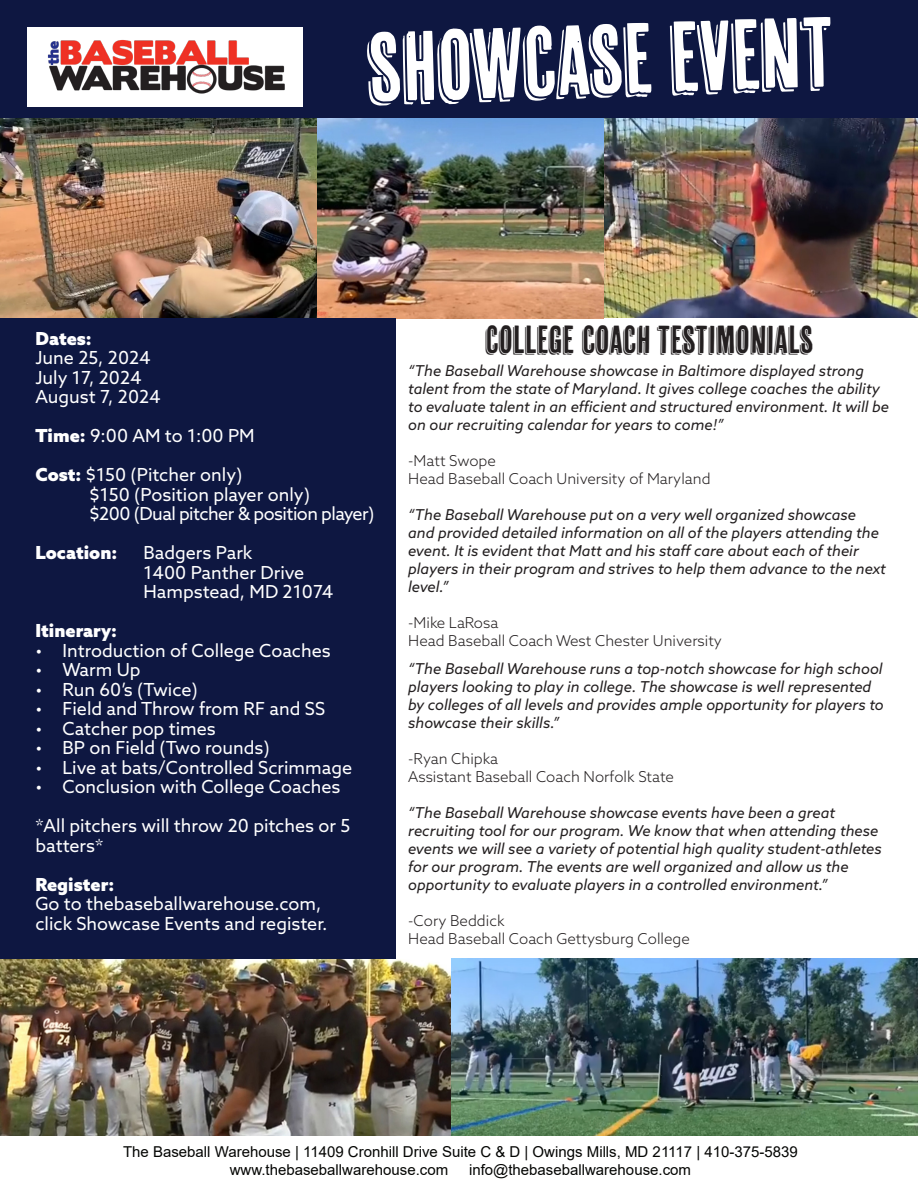
<style>
.page{position:relative;width:918px;height:1188px;background:#fff}
.page>*{position:absolute;margin:0;border:0;box-sizing:border-box;transform-origin:0 0}
.t1{font:99px "Cheap Pine";color:#fff}
.t2{font:39px "Cheap Pine";color:#231f20}
.t3{font:18px/19.5px "Azo Sans";color:#fff}
.t4{font:900 18px "Azo Sans";color:#fff}
.t5{font:18px "Azo Sans";letter-spacing:-.03em;color:#fff}
.t6{font:italic 15px/18px "Azo Sans";color:#231f20}
.t7{font:300 15px "Azo Sans";color:#231f20}
.t8{font:15px "Arial";color:#040503}
.s1{font-weight:900}
</style>
<div class="page">
<img style="left:0;top:118px;width:918px;height:200px">
<div style="left:0;top:0;width:918px;height:118px;background:#0e1741"></div>
<div style="left:27px;top:27px;width:275px;height:79px;background:#fff"></div>
<img style="left:47px;top:39px;width:238px;height:55px">
<img style="left:0;top:959px;width:451px;height:176px">
<img style="left:451px;top:958px;width:467px;height:177px">
<div style="left:0;top:318px;width:395px;height:640px;background:#0e1741"></div>
<p class="t1" style="left:366px;top:14px;width:469px;rotate:-2deg">SHOWCASE EVENT</p>
<p class="t4" style="left:35px;top:326px;width:58px">Dates:</p>
<p class="t3" style="left:35px;top:348px;width:117px">June 25, 2024<br>July 17, 2024</p>
<p class="t3" style="left:35px;top:387px;width:127px">August 7, 2024</p>
<p class="t3" style="left:35px;top:426px;width:221px"><span class="s1">Time:</span> 9:00 AM to 1:00 PM</p>
<p class="t3" style="left:35px;top:465px;width:209px"><span class="s1">Cost:</span> $150 (Pitcher only)</p>
<p class="t3" style="left:89px;top:484px;width:222px">$150 (Position player only)</p>
<p class="t5" style="left:89px;top:502px;width:287px">$200 (Dual pitcher &amp; position player)</p>
<p class="t4" style="left:35px;top:541px;width:83px">Location:</p>
<p class="t3" style="left:143px;top:543px;width:162px">Badgers Park<br>1400 Panther Drive</p>
<p class="t3" style="left:143px;top:582px;width:191px">Hampstead, MD 21074</p>
<p class="t4" style="left:35px;top:619px;width:83px">Itinerary:</p>
<p class="t3" style="left:35px;top:640px;width:297px">• Introduction of College Coaches</p>
<p class="t3" style="left:35px;top:660px;width:107px">• Warm Up</p>
<p class="t3" style="left:35px;top:679px;width:164px">• Run 60’s (Twice)</p>
<p class="t3" style="left:35px;top:699px;width:291px">• Field and Throw from RF and SS</p>
<p class="t3" style="left:35px;top:718px;width:182px">• Catcher pop times</p>
<p class="t3" style="left:35px;top:738px;width:236px">• BP on Field (Two rounds)</p>
<p class="t3" style="left:35px;top:757px;width:318px">• Live at bats/Controlled Scrimmage</p>
<p class="t3" style="left:35px;top:777px;width:307px">• Conclusion with College Coaches</p>
<p class="t3" style="left:35px;top:816px;width:316px">*All pitchers will throw 20 pitches or 5 batters*</p>
<p class="t4" style="left:35px;top:872px;width:80px">Register:</p>
<p class="t3" style="left:35px;top:894px;width:293px">Go to thebaseballwarehouse.com, click Showcase Events and register.</p>
<p class="t2" style="left:485px;top:318px;width:330px">COLLEGE COACH TESTIMONIALS</p>
<p class="t6" style="left:408px;top:362px;width:482px">“The Baseball Warehouse showcase in Baltimore displayed strong talent from the state of Maryland. It gives college coaches the ability to evaluate talent in an efficient and structured environment. It will be on our recruiting calendar for years to come!”</p>
<p class="t7" style="left:408px;top:451px;width:89px">-Matt Swope</p>
<p class="t7" style="left:408px;top:469px;width:304px">Head Baseball Coach University of Maryland</p>
<p class="t6" style="left:408px;top:506px;width:479px">“The Baseball Warehouse put on a very well organized showcase and provided detailed information on all of the players attending the event. It is evident that Matt and his staff care about each of their players in their program and strives to help them advance to the next level.”</p>
<p class="t7" style="left:408px;top:613px;width:92px">-Mike LaRosa</p>
<p class="t7" style="left:408px;top:631px;width:315px">Head Baseball Coach West Chester University</p>
<p class="t6" style="left:408px;top:659px;width:477px">“The Baseball Warehouse runs a top-notch showcase for high school players looking to play in college. The showcase is well represented by colleges of all levels and provides ample opportunity for players to showcase their skills.”</p>
<p class="t7" style="left:408px;top:749px;width:91px">-Ryan Chipka</p>
<p class="t7" style="left:408px;top:767px;width:267px">Assistant Baseball Coach Norfolk State</p>
<p class="t6" style="left:408px;top:803px;width:475px">“The Baseball Warehouse showcase events have been a great recruiting tool for our program. We know that when attending these events we will see a variety of potential high quality student-athletes for our program. The events are well organized and allow us the opportunity to evaluate players in a controlled environment.”</p>
<p class="t7" style="left:408px;top:911px;width:98px">-Cory Beddick</p>
<p class="t7" style="left:408px;top:929px;width:283px">Head Baseball Coach Gettysburg College</p>
<p class="t8" style="left:123px;top:1141px;width:676px">The Baseball Warehouse | 11409 Cronhill Drive Suite C &amp; D | Owings Mills, MD 21117 | 410-375-5839</p>
<p class="t8" style="left:230px;top:1159px;width:220px">www.thebaseballwarehouse.com</p>
<p class="t8" style="left:469px;top:1159px;width:223px">info@thebaseballwarehouse.com</p>
</div>
